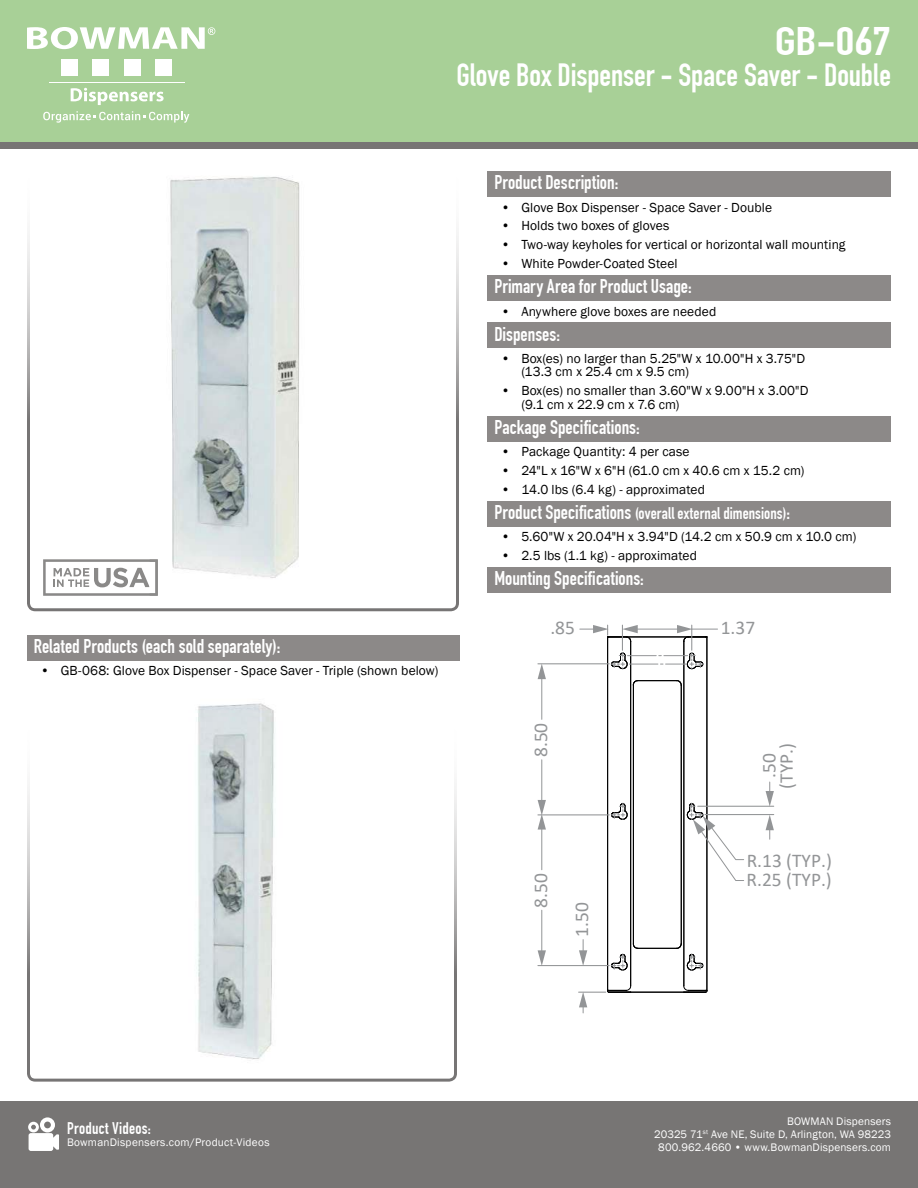
<style>
.page{position:relative;width:918px;height:1188px;background:#fff}
.page>*{position:absolute;margin:0;border:0;box-sizing:border-box;transform-origin:0 0}
.t1{font:700 39px "DIN Condensed";color:#fff;scale:1.28 1}
.t2{font:700 31.5px "DIN Condensed";letter-spacing:-.005em;color:#fff}
.t3{font:700 19.5px "DIN Condensed";color:#fff}
.t4{font:19.5px/19.5px "Calibri";color:#939597}
.t5{font:700 16.5px "DIN Condensed";letter-spacing:.005em;color:#fff}
.t6{font:13.5px/18.9px "Franklin Gothic";letter-spacing:.005em;color:#000}
.t7{font:11.25px/12.8px "Franklin Gothic";letter-spacing:.015em;color:#fff;text-align:right}
.s1{font-size:19.5px}
</style>
<div class="page">
<div style="left:0;top:1101px;width:918px;height:87px;background:#777574"></div>
<div style="left:0;top:0;width:918px;height:148px;background:#777574"></div>
<svg style="left:28px;top:1117px;width:31px;height:34px"></svg>
<img style="left:27px;top:786px;width:430px;height:296px">
<img style="left:27px;top:234px;width:432px;height:377px">
<div style="left:0;top:0;width:918px;height:142px;background:#a8d097"></div>
<svg style="left:27px;top:27px;width:188px;height:22px"></svg>
<div style="left:61px;top:60px;width:17px;height:16px;background:#fff"></div>
<div style="left:92px;top:60px;width:17px;height:16px;background:#fff"></div>
<div style="left:124px;top:60px;width:17px;height:16px;background:#fff"></div>
<div style="left:155px;top:60px;width:17px;height:16px;background:#fff"></div>
<hr style="left:49px;top:82px;width:135px;height:1px;background:#fff">
<svg style="left:71px;top:88px;width:93px;height:17px"></svg>
<svg style="left:43px;top:111px;width:146px;height:12px"></svg>
<hr style="left:707px;top:637px;width:1px;height:354px;background:#000">
<hr style="left:684px;top:641px;width:1px;height:345px;background:#000">
<hr style="left:607px;top:637px;width:1px;height:354px;background:#000">
<hr style="left:630px;top:641px;width:1px;height:345px;background:#000">
<hr style="left:633px;top:685px;width:1px;height:259px;background:#000">
<hr style="left:638px;top:680px;width:39px;height:1px;background:#000">
<hr style="left:681px;top:685px;width:1px;height:259px;background:#000">
<hr style="left:638px;top:948px;width:39px;height:1px;background:#000">
<hr style="left:609px;top:992px;width:97px;height:1px;background:#000">
<svg style="left:684px;top:986px;width:24px;height:7px"></svg>
<svg style="left:633px;top:680px;width:6px;height:5px"></svg>
<svg style="left:676px;top:680px;width:6px;height:6px"></svg>
<svg style="left:633px;top:944px;width:6px;height:5px"></svg>
<svg style="left:579px;top:940px;width:8px;height:25px"></svg>
<svg style="left:766px;top:782px;width:8px;height:24px"></svg>
<svg style="left:766px;top:815px;width:8px;height:24px"></svg>
<hr style="left:541px;top:676px;width:1px;height:43px;background:#939597">
<svg style="left:538px;top:664px;width:8px;height:15px"></svg>
<hr style="left:541px;top:760px;width:1px;height:43px;background:#939597">
<hr style="left:541px;top:827px;width:1px;height:43px;background:#939597">
<svg style="left:538px;top:800px;width:8px;height:30px"></svg>
<hr style="left:541px;top:910px;width:1px;height:43px;background:#939597">
<svg style="left:538px;top:950px;width:8px;height:15px"></svg>
<hr style="left:705px;top:814px;width:69px;height:1px;background:#939597">
<hr style="left:698px;top:806px;width:76px;height:1px;background:#939597">
<svg style="left:687px;top:803px;width:58px;height:78px"></svg>
<svg style="left:676px;top:944px;width:28px;height:26px"></svg>
<svg style="left:611px;top:803px;width:16px;height:17px"></svg>
<svg style="left:611px;top:954px;width:16px;height:16px"></svg>
<svg style="left:579px;top:986px;width:53px;height:27px"></svg>
<hr style="left:538px;top:965px;width:71px;height:1px;background:#939597">
<hr style="left:538px;top:814px;width:71px;height:1px;background:#939597">
<hr style="left:538px;top:663px;width:71px;height:1px;background:#939597">
<svg style="left:580px;top:625px;width:138px;height:44px"></svg>
<div style="left:488px;top:171px;width:403px;height:26px;background:#8c8988"></div>
<div style="left:488px;top:275px;width:403px;height:26px;background:#8c8988"></div>
<div style="left:488px;top:322px;width:403px;height:26px;background:#8c8988"></div>
<div style="left:488px;top:416px;width:403px;height:26px;background:#8c8988"></div>
<div style="left:488px;top:501px;width:403px;height:26px;background:#8c8988"></div>
<div style="left:488px;top:567px;width:403px;height:26px;background:#8c8988"></div>
<div style="left:27px;top:635px;width:432px;height:26px;background:#8c8988"></div>
<img style="left:149px;top:177px;width:182px;height:426px">
<svg style="left:43px;top:559px;width:106px;height:37px"></svg>
<img style="left:149px;top:559px;width:9px;height:37px">
<img style="left:178px;top:703px;width:122px;height:371px">
<img style="left:178px;top:714px;width:122px;height:3px">
<h1 class="t1" style="left:775px;top:27px;width:92px">GB-067</h1>
<h2 class="t2" style="left:456px;top:64px;width:436px">Glove Box Dispenser - Space Saver - Double</h2>
<h3 class="t3" style="left:34px;top:639px;width:248px">Related Products (each sold separately):</h3>
<p class="t6" style="left:40px;top:662px;width:400px">ï GB-068: Glove Box Dispenser - Space Saver - Triple (shown below)</p>
<h3 class="t3" style="left:494px;top:175px;width:125px">Product Description:</h3>
<p class="t6" style="left:501px;top:199px;width:346px">ï Glove Box Dispenser - Space Saver - Double<br>ï Holds two boxes of gloves<br>ï Two-way keyholes for vertical or horizontal wall mounting ï White Powder-Coated Steel</p>
<h3 class="t3" style="left:494px;top:279px;width:199px">Primary Area for Product Usage:</h3>
<p class="t6" style="left:501px;top:303px;width:217px">ï Anywhere glove boxes are needed</p>
<h3 class="t3" style="left:494px;top:327px;width:67px">Dispenses:</h3>
<p class="t6" style="left:521px;top:353px;width:285px;line-height:13.5px;text-indent:-20px">ï Box(es) no larger than 5.25"W x 10.00"H x 3.75"D (13.3 cm x 25.4 cm x 9.5 cm)</p>
<p class="t6" style="left:521px;top:385px;width:289px;line-height:13.5px;text-indent:-20px">ï Box(es) no smaller than 3.60"W x 9.00"H x 3.00"D (9.1 cm x 22.9 cm x 7.6 cm)</p>
<h3 class="t3" style="left:494px;top:416px;width:147px">Package Speci昀椀cations:</h3>
<p class="t6" style="left:501px;top:443px;width:305px">ï Package Quantity: 4 per case<br>ï 24"L x 16"W x 6"H (61.0 cm x 40.6 cm x 15.2 cm) ï 14.0 lbs (6.4 kg) - approximated</p>
<p class="t5" style="left:494px;top:507px;width:297px"><span class="s1">Product Speci昀椀cations</span> (overall external dimensions)<span class="s1">:</span></p>
<p class="t6" style="left:501px;top:528px;width:357px">ï 5.60"W x 20.04"H x 3.94"D (14.2 cm x 50.9 cm x 10.0 cm) ï 2.5 lbs (1.1 kg) - approximated</p>
<h3 class="t3" style="left:494px;top:567px;width:151px">Mounting Speci昀椀cations:</h3>
<h3 class="t4" style="left:550px;top:619px;width:26px">.85</h3>
<h3 class="t4" style="left:532px;top:757px;width:36px;rotate:-90deg">8.50</h3>
<h3 class="t4" style="left:532px;top:908px;width:36px;rotate:-90deg">8.50</h3>
<h3 class="t4" style="left:573px;top:937px;width:36px;rotate:-90deg">1.50</h3>
<h3 class="t4" style="left:721px;top:619px;width:36px">1.37</h3>
<h3 class="t4" style="left:762px;top:789px;width:47px;line-height:17.2px;text-align:center;rotate:-90deg">.50 (TYP.)</h3>
<h3 class="t4" style="left:747px;top:852px;width:87px">R.13 (TYP.)<br>R.25 (TYP.)</h3>
<p class="t5" style="left:67px;top:1122px;width:85px">Product Videos:</p>
<p class="t7" style="left:67px;top:1136px;width:204px">BowmanDispensers.com/Product-Videos</p>
<p class="t7" style="left:654px;top:1116px;width:238px">BOWMAN Dispensers<br>20325 71<sup>st</sup> Ave NE, Suite D, Arlington, WA 98223<br>800.962.4660 ï www.BowmanDispensers.com</p>
</div>
